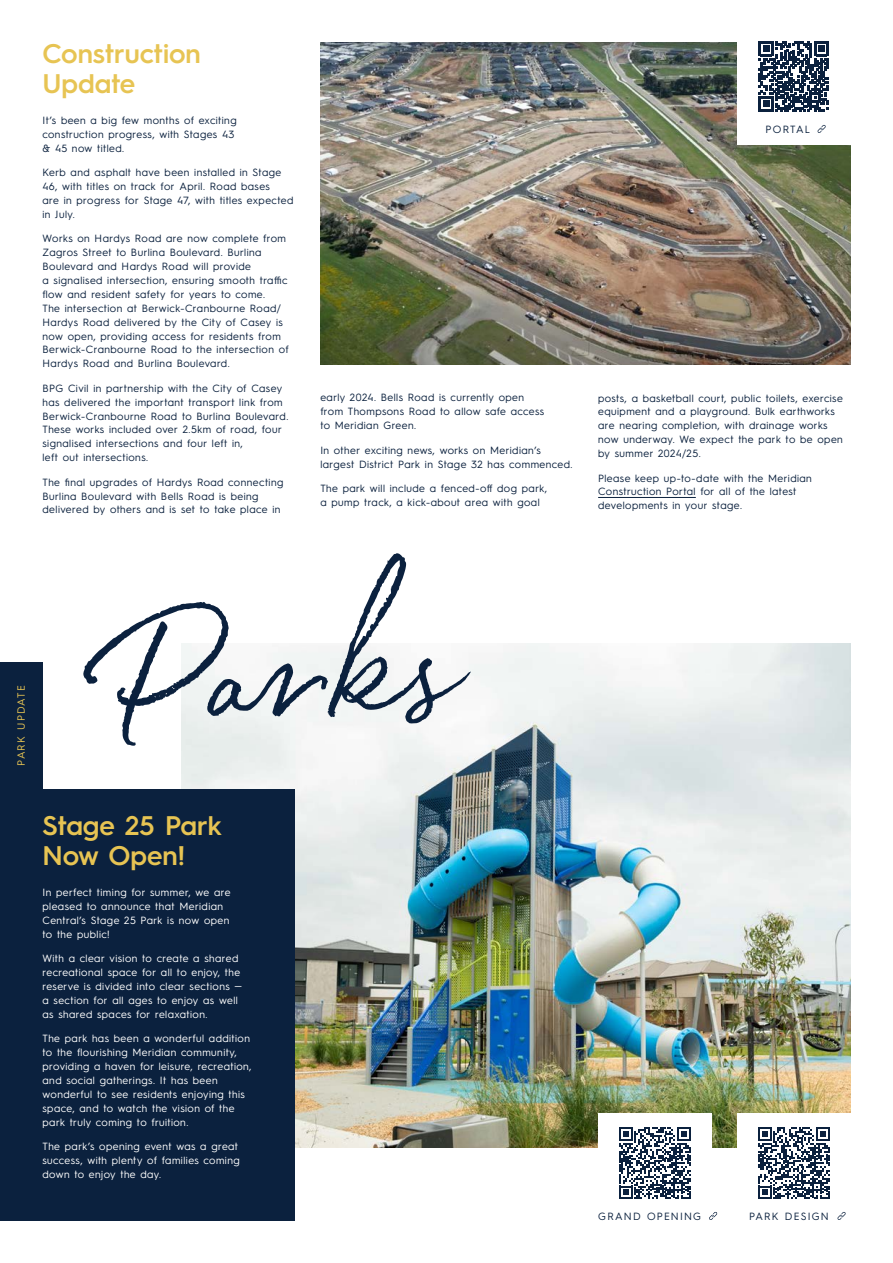
<style>
.page{position:relative;width:893px;height:1263px;background:#fff}
.page>*{position:absolute;margin:0;border:0;box-sizing:border-box;transform-origin:0 0}
.Script{font:195px "White Oleander";color:#0b213e}
.Heading-_Yellow{font:600 27px/30px "Hurme Geometric Sans 3";color:#e7c453}
.Body{font:10.5px/13.8px "Hurme Geometric Sans 3";letter-spacing:.04em;color:#0b213e}
.Body_White{font:10.5px/13.8px "Hurme Geometric Sans 3";letter-spacing:.04em;color:#fff}
.Vertical_Note{font:10.5px "Hurme Geometric Sans 3";letter-spacing:.115em;color:#0b213e}
.Vertical_Note-2{font:10.5px "Hurme Geometric Sans 3";letter-spacing:.105em;color:#e7c453}
</style>
<div class="page">
<img style="left:320px;top:43px;width:530px;height:321px">
<img style="left:181px;top:643px;width:669px;height:504px">
<div style="left:0;top:662px;width:43px;height:127px;background:#0b213e"></div>
<hr style="left:598px;top:497px;width:98px;height:1px;background:#0b213e">
<div style="left:0;top:789px;width:295px;height:431px;background:#0b213e"></div>
<div style="left:737px;top:1113px;width:113px;height:85px;background:#fff"></div>
<div style="left:598px;top:1113px;width:113px;height:85px;background:#fff"></div>
<svg style="left:758px;top:1127px;width:72px;height:72px"></svg>
<svg style="left:837px;top:1212px;width:9px;height:8px"></svg>
<svg style="left:619px;top:1127px;width:72px;height:72px"></svg>
<svg style="left:709px;top:1212px;width:8px;height:8px"></svg>
<div style="left:737px;top:19px;width:113px;height:126px;background:#fff"></div>
<svg style="left:759px;top:41px;width:70px;height:70px"></svg>
<svg style="left:817px;top:125px;width:9px;height:8px"></svg>
<p class="Vertical_Note-2" style="left:14px;top:766px;width:82px;rotate:-90deg">PARK UPDATE</p>
<p class="Heading-_Yellow" style="left:43px;top:37px;width:160px">Construction<br>Update</p>
<p class="Body" style="left:43px;top:113px;width:196px">It’s been a big few months of exciting construction progress, with Stages 43 &amp; 45 now titled.</p>
<p class="Body" style="left:43px;top:165px;width:252px">Kerb and asphalt have been installed in Stage 46, with titles on track for April. Road bases<br>are in progress for Stage 47, with titles expected in July.</p>
<p class="Body" style="left:43px;top:231px;width:248px">Works on Hardys Road are now complete from Zagros Street to Burlina Boulevard. Burlina Boulevard and Hardys Road will provide<br>a signalised intersection, ensuring smooth traffic flow and resident safety for years to come.<br>The intersection at Berwick-Cranbourne Road/ Hardys Road delivered by the City of Casey is now open, providing access for residents from Berwick-Cranbourne Road to the intersection of Hardys Road and Burlina Boulevard.</p>
<p class="Body" style="left:43px;top:380px;width:247px">BPG Civil in partnership with the City of Casey has delivered the important transport link from Berwick-Cranbourne Road to Burlina Boulevard.<br>These works included over 2.5km of road, four signalised intersections and four left in,<br>left out intersections.</p>
<p class="Body" style="left:43px;top:474px;width:242px">The final upgrades of Hardys Road connecting<br>Burlina Boulevard with Bells Road is being delivered by others and is set to take place in</p>
<p class="Body" style="left:320px;top:390px;width:225px">early 2024. Bells Road is currently open from Thompsons Road to allow safe access to Meridian Green.</p>
<p class="Body" style="left:320px;top:442px;width:254px">In other exciting news, works on Meridian’s largest District Park in Stage 32 has commenced.</p>
<p class="Body" style="left:320px;top:481px;width:228px">The park will include a fenced-off dog park, a pump track, a kick-about area with goal</p>
<p class="Script" style="left:102px;top:540px;width:347px;rotate:-3deg">Par ks</p>
<p class="Heading-_Yellow" style="left:43px;top:809px;width:181px">Stage 25 Park<br>Now Open!</p>
<p class="Body_White" style="left:43px;top:885px;width:190px">In perfect timing for summer, we are pleased to announce that Meridian<br>Central’s Stage 25 Park is now open to the public!</p>
<p class="Body_White" style="left:43px;top:951px;width:201px">With a clear vision to create a shared recreational space for all to enjoy, the reserve is divided into clear sections — a section for all ages to enjoy as well as shared spaces for relaxation.</p>
<p class="Body_White" style="left:43px;top:1031px;width:211px">The park has been a wonderful addition to the flourishing Meridian community, providing a haven for leisure, recreation, and social gatherings. It has been wonderful to see residents enjoying this space, and to watch the vision of the park truly coming to fruition.</p>
<p class="Body_White" style="left:43px;top:1139px;width:199px">The park’s opening event was a great success, with plenty of families coming down to enjoy the day.</p>
<p class="Vertical_Note" style="left:765px;top:122px;width:46px">PORTAL</p>
<p class="Body" style="left:598px;top:390px;width:246px">posts, a basketball court, public toilets, exercise equipment and a playground. Bulk earthworks are nearing completion, with drainage works now underway. We expect the park to be open by summer 2024/25.</p>
<p class="Body" style="left:598px;top:470px;width:215px">Please keep up-to-date with the Meridian<br>Construction Portal for all of the latest developments in your stage.</p>
<p class="Vertical_Note" style="left:598px;top:1209px;width:104px">GRAND OPENING</p>
<p class="Vertical_Note" style="left:749px;top:1209px;width:81px">PARK DESIGN</p>
</div>
